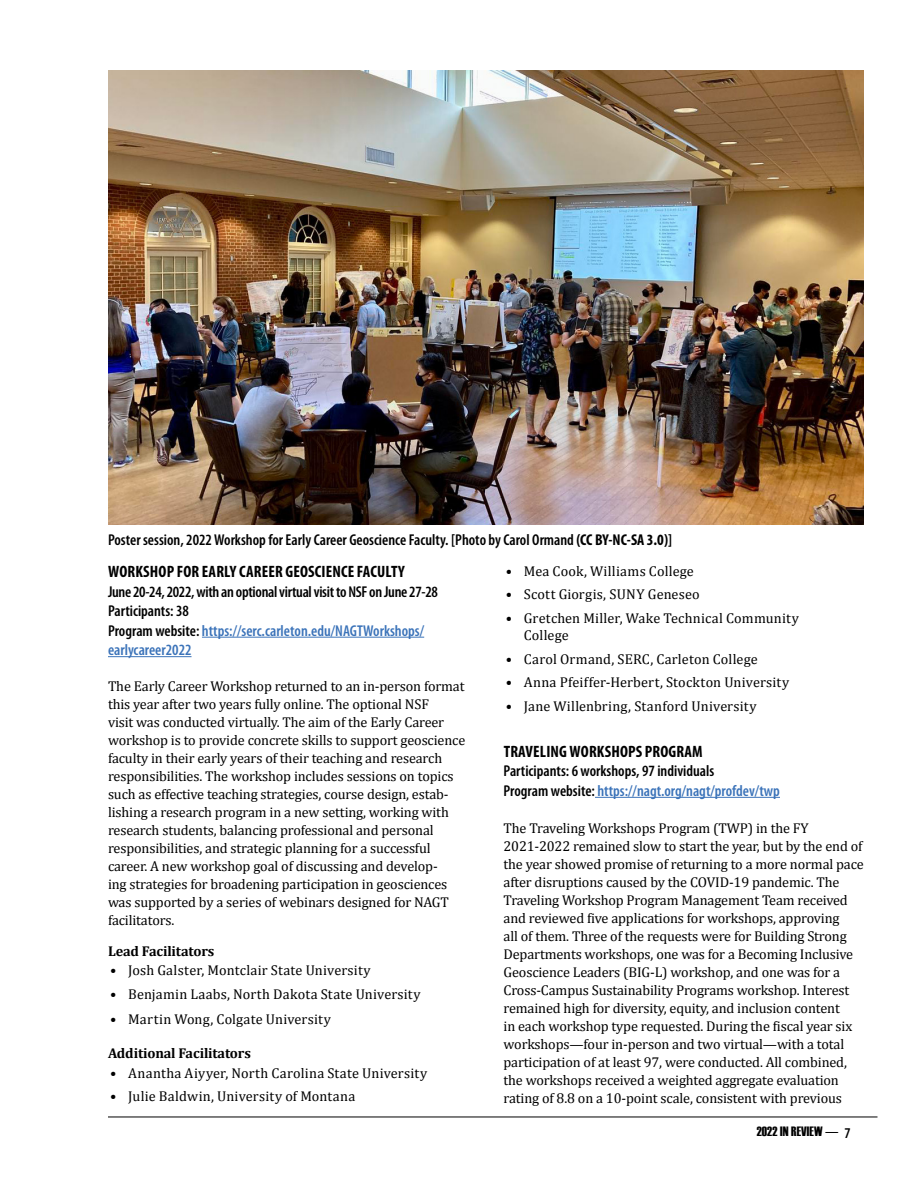
<style>
.page{position:relative;width:918px;height:1188px;background:#fff}
.page>*{position:absolute;margin:0;border:0;box-sizing:border-box;transform-origin:0 0}
.t1{font:700 condensed 16.5px "Myriad Pro";letter-spacing:.01em;color:#000}
.t2{font:600 condensed 15.75px/19.5px "Myriad Pro";color:#000}
.t3{font:14.25px/18px "Cambria";letter-spacing:-.01em;color:#000}
.t4{font:14.25px/17.1px "Cambria";letter-spacing:.01em;color:#000}
.t5{font:14.25px "Cambria";letter-spacing:.015em;color:#000}
.t6{font:700 14.25px "Cambria";letter-spacing:-.01em;color:#000}
.t7{font:13.5px "Haettenschweiler";letter-spacing:.01em;color:#000}
.s1{font-weight:700}
.s2{color:#3b73b9}
.s3{font-family:"Myriad Pro";font-weight:600;font-stretch:condensed}
.s4{font-family:"Myriad Pro";font-weight:600;font-stretch:condensed;font-size:15px}
</style>
<div class="page">
<hr style="left:202px;top:637px;width:222px;height:1px;background:#3b73b9">
<hr style="left:108px;top:656px;width:84px;height:1px;background:#3b73b9">
<hr style="left:595px;top:797px;width:185px;height:1px;background:#3b73b9">
<img style="left:108px;top:70px;width:756px;height:455px">
<hr style="left:108px;top:1117px;width:770px;height:1px;background:#000">
<p class="t2" style="left:108px;top:531px;width:566px">Poster session, 2022 Workshop for Early Career Geoscience Faculty. [Photo by Carol Ormand <span class="s1">(CC BY-NC-SA 3.0)</span>]</p>
<p class="t1" style="left:108px;top:561px;width:298px">WORKSHOP FOR EARLY CAREER GEOSCIENCE FACULTY</p>
<p class="t2" style="left:108px;top:582px;width:331px">June 20-24, 2022, with an optional virtual visit to NSF on June 27-28<br>Participants: 38<br>Program website: <span class="s2">https://serc.carleton.edu/NAGTWorkshops/ earlycareer2022</span></p>
<p class="t3" style="left:108px;top:677px;width:359px">The Early Career Workshop returned to an in-person format this year after two years fully online. The optional NSF<br>visit was conducted virtually. The aim of the Early Career workshop is to provide concrete skills to support geoscience faculty in their early years of their teaching and research responsibilities. The workshop includes sessions on topics such as effective teaching strategies, course design, estab&shy;lishing a research program in a new setting, working with research students, balancing professional and personal responsibilities, and strategic planning for a successful career. A new workshop goal of discussing and develop-<br>ing strategies for broadening participation in geosciences was supported by a series of webinars designed for NAGT facilitators.</p>
<p class="t6" style="left:108px;top:941px;width:108px">Lead Facilitators</p>
<p class="t4" style="left:110px;top:962px;width:262px">• Josh Galster, Montclair State University</p>
<p class="t4" style="left:110px;top:986px;width:312px">• Benjamin Laabs, North Dakota State University</p>
<p class="t4" style="left:110px;top:1010px;width:222px">• Martin Wong, Colgate University</p>
<p class="t6" style="left:108px;top:1043px;width:144px">Additional Facilitators</p>
<p class="t5" style="left:110px;top:1064px;width:319px">• Anantha Aiyyer, North Carolina State University</p>
<p class="t4" style="left:110px;top:1088px;width:247px">• Julie Baldwin, University of Montana</p>
<p class="t4" style="left:506px;top:562px;width:190px">• Mea Cook, Williams College</p>
<p class="t5" style="left:506px;top:586px;width:195px">• Scott Giorgis, SUNY Geneseo</p>
<p class="t4" style="left:524px;top:610px;width:277px;text-indent:-18px">• Gretchen Miller, Wake Technical Community<br>College</p>
<p class="t4" style="left:506px;top:650px;width:253px">• Carol Ormand, SERC, Carleton College</p>
<p class="t4" style="left:506px;top:674px;width:285px">• Anna Pfeiffer-Herbert, Stockton University</p>
<p class="t4" style="left:506px;top:697px;width:252px">• Jane Willenbring, Stanford University</p>
<p class="t1" style="left:504px;top:741px;width:201px">TRAVELING WORKSHOPS PROGRAM</p>
<p class="t2" style="left:504px;top:762px;width:278px">Participants: 6 workshops, 97 individuals<br>Program website: <span class="s2">https://nagt.org/nagt/profdev/twp</span></p>
<p class="t3" style="left:504px;top:819px;width:362px">The Traveling Workshops Program (TWP) in the FY 2021-2022 remained slow to start the year, but by the end of the year showed promise of returning to a more normal pace after disruptions caused by the COVID-19 pandemic. The Traveling Workshop Program Management Team received and reviewed five applications for workshops, approving<br>all of them. Three of the requests were for Building Strong Departments workshops, one was for a Becoming Inclusive Geoscience Leaders (BIG-L) workshop, and one was for a Cross-Campus Sustainability Programs workshop. Interest remained high for diversity, equity, and inclusion content<br>in each workshop type requested. During the fiscal year six workshops—four in-person and two virtual—with a total participation of at least 97, were conducted. All combined, the workshops received a weighted aggregate evaluation rating of 8.8 on a 10-point scale, consistent with previous</p>
<p class="t7" style="left:757px;top:1124px;width:95px">2022 IN REVIEW <span class="s3">—</span> <span class="s4">7</span></p>
</div>
